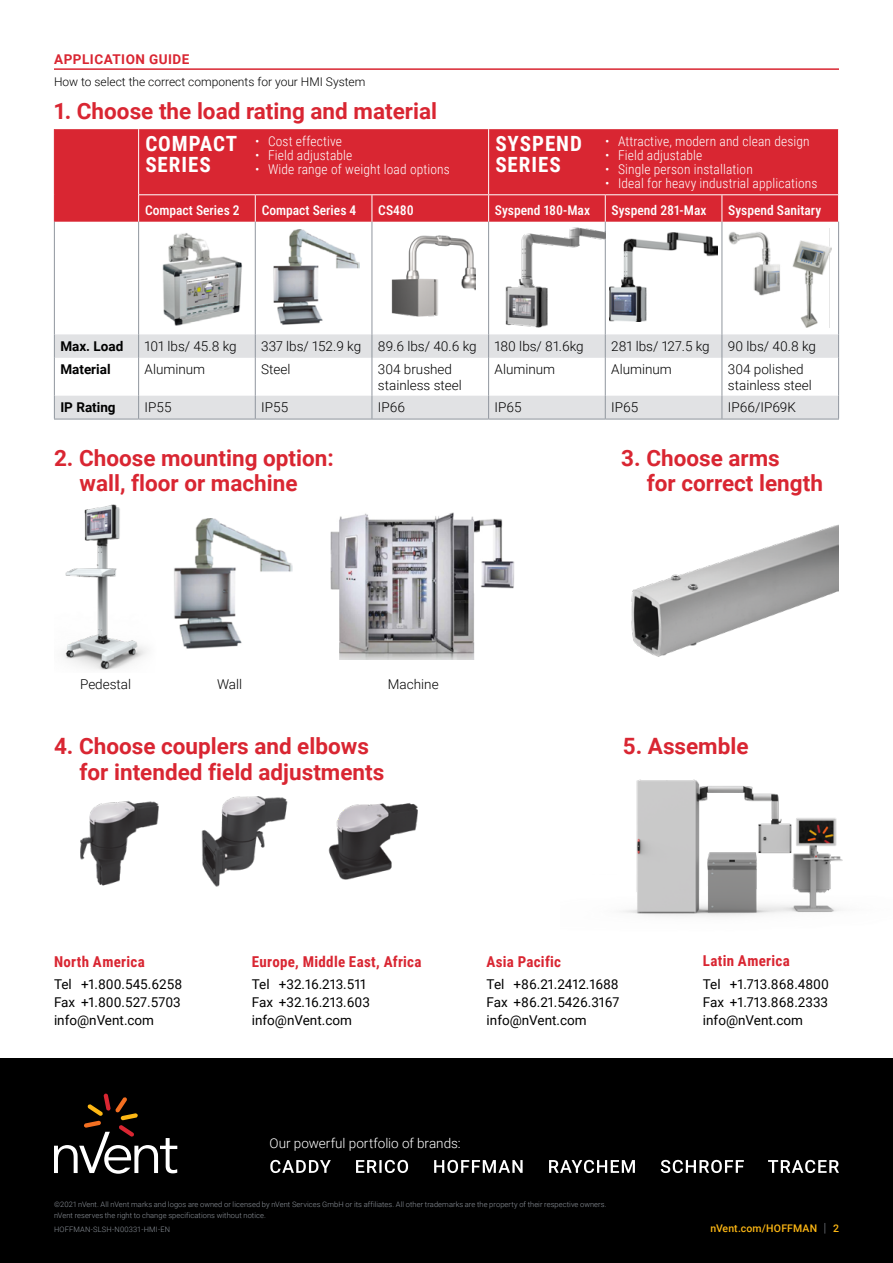
<style>
.page{position:relative;width:893px;height:1263px;background:#fff}
.page>*{position:absolute;margin:0;border:0;box-sizing:border-box;transform-origin:0 0}
.t1{font:700 22.5px/25.5px "Roboto";color:#d92632}
.t2{font:700 21px/20.2px "Roboto Condensed";letter-spacing:.045em;color:#fff}
.t3{font:700 15px "Roboto Condensed";letter-spacing:.02em;color:#d92632}
.t4{font:300 13.5px/15.8px "Roboto";color:#000}
.t5{font:13.5px/18px "Roboto";color:#000;text-align:justify}
.t6{font:300 13.5px "Roboto Condensed";letter-spacing:.01em;color:#fff}
.t7{font:500 13.5px "Roboto Condensed";color:#fff}
.t8{font:300 13.5px "Roboto";color:#fff}
.t9{font:700 13.5px "Roboto";color:#000}
.t10{font:700 13.5px "Roboto";letter-spacing:.035em;color:#d92632}
.t11{font:300 12px "Roboto";color:#000}
.t12{font:500 10.5px "Roboto";letter-spacing:.015em;color:#fdb714}
.t13{font:300 7.5px/10.5px "Roboto";letter-spacing:.01em;color:#90969e}
.s1{font-weight:300;font-size:12.6px;color:#90969e}
</style>
<div class="page">
<div style="left:0;top:1058px;width:893px;height:205px;background:#000"></div>
<svg style="left:270px;top:1160px;width:569px;height:13px"></svg>
<svg style="left:54px;top:1093px;width:123px;height:81px"></svg>
<hr style="left:54px;top:68px;width:785px;height:2px;background:#d92632">
<div style="left:55px;top:129px;width:783px;height:93px;background:#d92632"></div>
<svg style="left:55px;top:334px;width:783px;height:85px;fill:#e1e2e4"></svg>
<hr style="left:138px;top:129px;width:1px;height:66px;background:#fff">
<svg style="left:138px;top:195px;width:1px;height:27px"></svg>
<svg style="left:255px;top:195px;width:1px;height:27px"></svg>
<svg style="left:372px;top:195px;width:1px;height:27px"></svg>
<svg style="left:488px;top:195px;width:1px;height:27px"></svg>
<svg style="left:605px;top:195px;width:1px;height:27px"></svg>
<svg style="left:722px;top:195px;width:1px;height:27px"></svg>
<svg style="left:838px;top:195px;width:1px;height:27px"></svg>
<hr style="left:138px;top:222px;width:1px;height:112px;background:#90969e">
<hr style="left:255px;top:222px;width:1px;height:112px;background:#90969e">
<hr style="left:372px;top:222px;width:1px;height:112px;background:#90969e">
<hr style="left:488px;top:222px;width:1px;height:112px;background:#90969e">
<hr style="left:605px;top:222px;width:1px;height:112px;background:#90969e">
<hr style="left:722px;top:222px;width:1px;height:112px;background:#90969e">
<hr style="left:838px;top:222px;width:1px;height:112px;background:#90969e">
<svg style="left:138px;top:334px;width:1px;height:24px"></svg>
<svg style="left:255px;top:334px;width:1px;height:24px"></svg>
<svg style="left:372px;top:334px;width:1px;height:24px"></svg>
<svg style="left:488px;top:334px;width:1px;height:24px"></svg>
<svg style="left:605px;top:334px;width:1px;height:24px"></svg>
<svg style="left:722px;top:334px;width:1px;height:24px"></svg>
<svg style="left:838px;top:334px;width:1px;height:24px"></svg>
<hr style="left:138px;top:358px;width:1px;height:38px;background:#90969e">
<hr style="left:255px;top:358px;width:1px;height:38px;background:#90969e">
<hr style="left:372px;top:358px;width:1px;height:38px;background:#90969e">
<hr style="left:488px;top:358px;width:1px;height:38px;background:#90969e">
<svg style="left:138px;top:396px;width:1px;height:23px"></svg>
<svg style="left:255px;top:396px;width:1px;height:23px"></svg>
<svg style="left:372px;top:396px;width:1px;height:23px"></svg>
<svg style="left:488px;top:396px;width:1px;height:23px"></svg>
<hr style="left:54px;top:129px;width:1px;height:66px;background:#d92632">
<hr style="left:488px;top:129px;width:1px;height:65px;background:#fff">
<hr style="left:139px;top:194px;width:116px;height:1px;background:#fff">
<hr style="left:255px;top:194px;width:117px;height:1px;background:#fff">
<hr style="left:372px;top:194px;width:117px;height:1px;background:#fff">
<hr style="left:489px;top:194px;width:116px;height:1px;background:#fff">
<hr style="left:605px;top:194px;width:117px;height:1px;background:#fff">
<hr style="left:722px;top:194px;width:116px;height:1px;background:#fff">
<svg style="left:54px;top:195px;width:1px;height:27px"></svg>
<hr style="left:54px;top:222px;width:1px;height:112px;background:#90969e">
<svg style="left:54px;top:334px;width:1px;height:24px"></svg>
<hr style="left:605px;top:358px;width:1px;height:38px;background:#90969e">
<hr style="left:722px;top:358px;width:1px;height:38px;background:#90969e">
<hr style="left:838px;top:358px;width:1px;height:38px;background:#90969e">
<svg style="left:605px;top:396px;width:1px;height:23px"></svg>
<svg style="left:722px;top:396px;width:1px;height:23px"></svg>
<svg style="left:838px;top:396px;width:1px;height:23px"></svg>
<hr style="left:54px;top:358px;width:1px;height:38px;background:#90969e">
<svg style="left:54px;top:396px;width:1px;height:23px"></svg>
<hr style="left:54px;top:419px;width:85px;height:1px;background:#90969e">
<hr style="left:139px;top:419px;width:116px;height:1px;background:#90969e">
<hr style="left:255px;top:419px;width:117px;height:1px;background:#90969e">
<hr style="left:372px;top:419px;width:117px;height:1px;background:#90969e">
<hr style="left:489px;top:419px;width:116px;height:1px;background:#90969e">
<hr style="left:605px;top:419px;width:117px;height:1px;background:#90969e">
<hr style="left:722px;top:419px;width:117px;height:1px;background:#90969e">
<img style="left:162px;top:233px;width:80px;height:93px">
<img style="left:273px;top:229px;width:86px;height:96px">
<img style="left:391px;top:235px;width:84px;height:82px">
<img style="left:505px;top:227px;width:100px;height:101px">
<img style="left:610px;top:232px;width:107px;height:89px">
<img style="left:729px;top:229px;width:103px;height:98px">
<img style="left:80px;top:801px;width:79px;height:85px">
<img style="left:201px;top:796px;width:87px;height:91px">
<img style="left:328px;top:803px;width:90px;height:77px">
<img style="left:63px;top:504px;width:84px;height:166px">
<img style="left:174px;top:518px;width:118px;height:131px">
<img style="left:631px;top:524px;width:208px;height:133px">
<img style="left:330px;top:512px;width:185px;height:147px">
<img style="left:623px;top:779px;width:220px;height:138px">
<h3 class="t10" style="left:54px;top:50px;width:137px">APPLICATION GUIDE</h3>
<h3 class="t11" style="left:54px;top:73px;width:313px">How to select the correct components for your HMI System</h3>
<h1 class="t1" style="left:54px;top:97px;width:385px">1. Choose the load rating and material</h1>
<h2 class="t2" style="left:145px;top:133px;width:93px">COMPACT<br>SERIES</h2>
<h3 class="t6" style="left:255px;top:131px;width:88px">• Cost effective</h3>
<h3 class="t6" style="left:255px;top:146px;width:99px">• Field adjustable</h3>
<h3 class="t6" style="left:255px;top:160px;width:196px">• Wide range of weight load options</h3>
<h2 class="t2" style="left:495px;top:133px;width:88px">SYSPEND<br>SERIES</h2>
<h3 class="t6" style="left:605px;top:131px;width:206px">• Attractive, modern and clean design</h3>
<h3 class="t6" style="left:605px;top:146px;width:99px">• Field adjustable</h3>
<h3 class="t6" style="left:605px;top:160px;width:149px">• Single person installation</h3>
<h3 class="t6" style="left:605px;top:174px;width:214px">• Ideal for heavy industrial applications</h3>
<h3 class="t7" style="left:145px;top:201px;width:96px">Compact Series 2</h3>
<h3 class="t7" style="left:262px;top:201px;width:96px">Compact Series 4</h3>
<h3 class="t7" style="left:378px;top:201px;width:37px">CS480</h3>
<h3 class="t7" style="left:495px;top:201px;width:97px">Syspend 180-Max</h3>
<h3 class="t7" style="left:612px;top:201px;width:96px">Syspend 281-Max</h3>
<h3 class="t7" style="left:728px;top:201px;width:94px">Syspend Sanitary</h3>
<h3 class="t9" style="left:60px;top:336px;width:65px">Max. Load</h3>
<h3 class="t4" style="left:145px;top:337px;width:94px">101 lbs/ 45.8 kg</h3>
<h3 class="t4" style="left:261px;top:337px;width:217px">337 lbs/ 152.9 kg 89.6 lbs/ 40.6 kg</h3>
<h3 class="t4" style="left:495px;top:337px;width:91px">180 lbs/ 81.6kg</h3>
<h3 class="t4" style="left:611px;top:337px;width:100px">281 lbs/ 127.5 kg</h3>
<h3 class="t4" style="left:728px;top:337px;width:90px">90 lbs/ 40.8 kg</h3>
<h3 class="t9" style="left:60px;top:360px;width:52px">Material</h3>
<h3 class="t4" style="left:145px;top:361px;width:62px">Aluminum</h3>
<h3 class="t4" style="left:261px;top:361px;width:31px">Steel</h3>
<h3 class="t4" style="left:378px;top:361px;width:85px">304 brushed stainless steel</h3>
<h3 class="t4" style="left:495px;top:361px;width:62px">Aluminum</h3>
<h3 class="t4" style="left:611px;top:361px;width:62px">Aluminum</h3>
<h3 class="t4" style="left:728px;top:361px;width:85px">304 polished stainless steel</h3>
<h3 class="t9" style="left:60px;top:398px;width:57px">IP Rating</h3>
<h3 class="t4" style="left:145px;top:399px;width:28px">IP55</h3>
<h3 class="t4" style="left:261px;top:399px;width:28px">IP55</h3>
<h3 class="t4" style="left:378px;top:399px;width:29px">IP66</h3>
<h3 class="t4" style="left:495px;top:399px;width:28px">IP65</h3>
<h3 class="t4" style="left:611px;top:399px;width:28px">IP65</h3>
<h3 class="t4" style="left:728px;top:399px;width:70px">IP66/IP69K</h3>
<h1 class="t1" style="left:54px;top:444px;width:281px;text-align:center">2. Choose mounting option: wall, floor or machine</h1>
<h1 class="t1" style="left:647px;top:444px;width:178px;text-indent:-26px">3. Choose arms<br>for correct length</h1>
<h3 class="t4" style="left:80px;top:675px;width:53px">Pedestal</h3>
<h3 class="t4" style="left:217px;top:675px;width:27px">Wall</h3>
<h3 class="t4" style="left:388px;top:675px;width:52px">Machine</h3>
<h1 class="t1" style="left:80px;top:732px;width:306px;text-indent:-26px">4. Choose couplers and elbows for intended field adjustments</h1>
<h1 class="t1" style="left:623px;top:732px;width:127px">5. Assemble</h1>
<h3 class="t3" style="left:54px;top:951px;width:92px">North America</h3>
<h3 class="t5" style="left:54px;top:974px;width:130px">Tel +1.800.545.6258<br>Fax +1.800.527.5703 info@nVent.com</h3>
<h3 class="t3" style="left:252px;top:951px;width:171px">Europe, Middle East, Africa</h3>
<h3 class="t5" style="left:252px;top:974px;width:120px;text-align:left">Tel +32.16.213.511<br>Fax +32.16.213.603 info@nVent.com</h3>
<h3 class="t3" style="left:487px;top:951px;width:76px">Asia Pacific</h3>
<h3 class="t5" style="left:487px;top:974px;width:134px">Tel +86.21.2412.1688<br>Fax +86.21.5426.3167 info@nVent.com</h3>
<h3 class="t8" style="left:269px;top:1134px;width:193px">Our powerful portfolio of brands:</h3>
<h3 class="t3" style="left:703px;top:951px;width:88px">Latin America</h3>
<h3 class="t5" style="left:703px;top:974px;width:128px">Tel +1.713.868.4800<br>Fax +1.713.868.2333 info@nVent.com</h3>
<p class="t13" style="left:54px;top:1199px;width:554px">©2021 nVent. All nVent marks and logos are owned or licensed by nVent Services GmbH or its affiliates. All other trademarks are the property of their respective owners. nVent reserves the right to change specifications without notice.</p>
<p class="t13" style="left:54px;top:1224px;width:118px">HOFFMAN-SLSH-N00331-HMI-EN</p>
<h3 class="t12" style="left:710px;top:1221px;width:130px">nVent.com/HOFFMAN <span class="s1">|</span> 2</h3>
</div>
